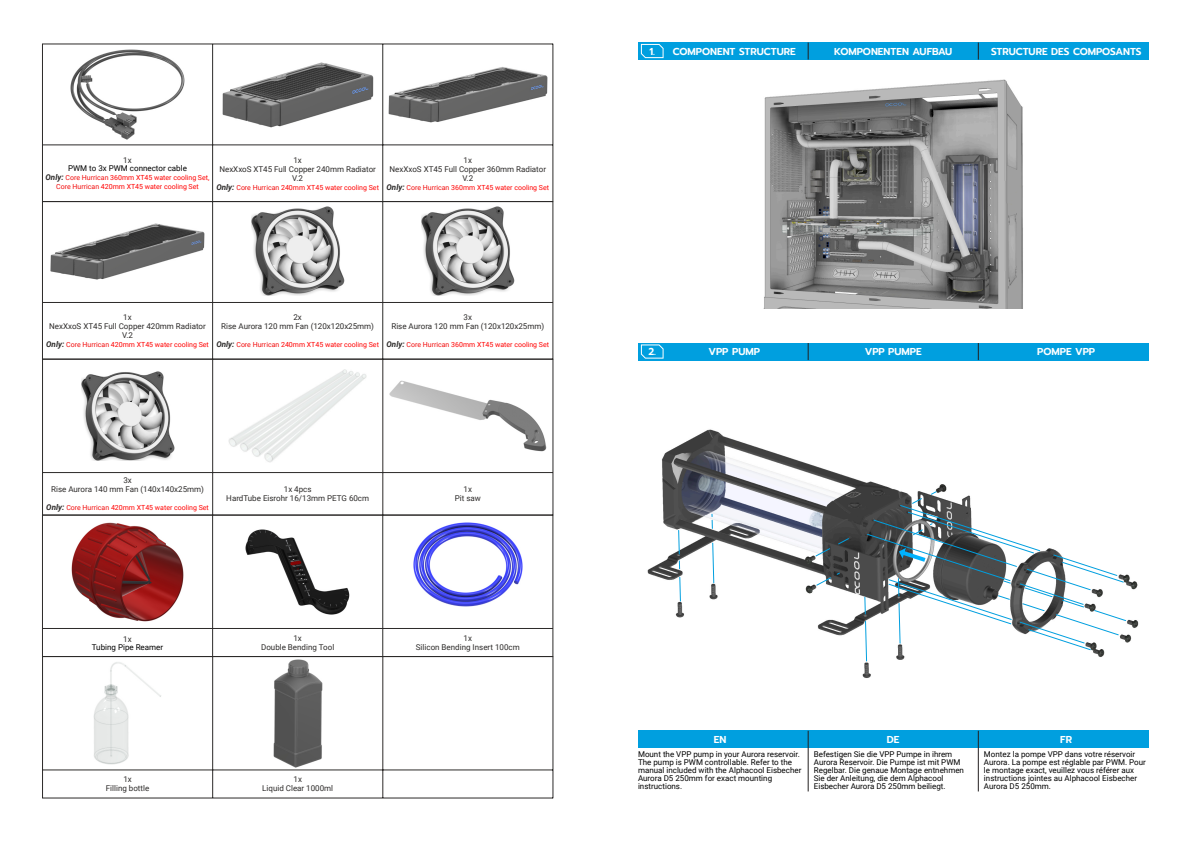
<style>
.page{position:relative;width:1191px;height:842px;background:#fff}
.page>*{position:absolute;margin:0;border:0;box-sizing:border-box;transform-origin:0 0}
.t1{font:600 10px "Prompt";color:#fff}
.t2{font:8px/8px "Roboto";color:#000}
.t3{font:8px/9px "Roboto";color:#2c2a29;text-align:center}
.t4{font:7px/9px "Roboto";color:#f00;text-align:center}
.s1{font-weight:700;font-style:italic;font-size:8px;color:#2c2a29}
.s2{color:#f20d0d}
</style>
<div class="page">
<img style="left:389px;top:67px;width:158px;height:56px">
<img style="left:222px;top:62px;width:151px;height:65px">
<img style="left:51px;top:223px;width:153px;height:56px">
<hr style="left:42px;top:44px;width:1px;height:158px;background:#2c2a29">
<hr style="left:552px;top:44px;width:1px;height:158px;background:#2c2a29">
<hr style="left:212px;top:44px;width:1px;height:158px;background:#2c2a29">
<hr style="left:382px;top:44px;width:1px;height:158px;background:#2c2a29">
<hr style="left:42px;top:44px;width:511px;height:1px;background:#2c2a29">
<hr style="left:42px;top:145px;width:511px;height:1px;background:#2c2a29">
<img style="left:421px;top:206px;width:93px;height:90px">
<img style="left:251px;top:206px;width:93px;height:90px">
<img style="left:81px;top:371px;width:93px;height:89px">
<hr style="left:42px;top:201px;width:1px;height:158px;background:#2c2a29">
<hr style="left:552px;top:201px;width:1px;height:158px;background:#2c2a29">
<hr style="left:212px;top:202px;width:1px;height:157px;background:#2c2a29">
<hr style="left:382px;top:202px;width:1px;height:157px;background:#2c2a29">
<hr style="left:42px;top:201px;width:511px;height:1px;background:#2c2a29">
<hr style="left:42px;top:302px;width:511px;height:1px;background:#2c2a29">
<img style="left:229px;top:370px;width:137px;height:92px">
<hr style="left:42px;top:359px;width:1px;height:156px;background:#2c2a29">
<hr style="left:553px;top:359px;width:1px;height:156px;background:#2c2a29">
<hr style="left:212px;top:359px;width:1px;height:156px;background:#2c2a29">
<hr style="left:382px;top:359px;width:1px;height:156px;background:#2c2a29">
<hr style="left:43px;top:359px;width:510px;height:1px;background:#2c2a29">
<hr style="left:43px;top:472px;width:510px;height:1px;background:#2c2a29">
<img style="left:389px;top:380px;width:157px;height:72px">
<img style="left:71px;top:522px;width:113px;height:99px">
<img style="left:246px;top:529px;width:103px;height:85px">
<img style="left:414px;top:523px;width:108px;height:84px">
<img style="left:93px;top:662px;width:68px;height:103px">
<hr style="left:42px;top:515px;width:1px;height:142px;background:#2c2a29">
<hr style="left:552px;top:515px;width:1px;height:142px;background:#2c2a29">
<hr style="left:212px;top:515px;width:1px;height:141px;background:#2c2a29">
<hr style="left:382px;top:515px;width:1px;height:141px;background:#2c2a29">
<hr style="left:42px;top:515px;width:511px;height:1px;background:#2c2a29">
<hr style="left:42px;top:628px;width:511px;height:1px;background:#2c2a29">
<hr style="left:42px;top:656px;width:1px;height:142px;background:#2c2a29">
<hr style="left:553px;top:656px;width:1px;height:142px;background:#2c2a29">
<hr style="left:212px;top:656px;width:1px;height:142px;background:#2c2a29">
<hr style="left:382px;top:656px;width:1px;height:142px;background:#2c2a29">
<hr style="left:43px;top:656px;width:510px;height:1px;background:#2c2a29">
<hr style="left:43px;top:770px;width:510px;height:1px;background:#2c2a29">
<hr style="left:43px;top:798px;width:510px;height:1px;background:#2c2a29">
<img style="left:273px;top:659px;width:49px;height:108px">
<div style="left:638px;top:43px;width:510px;height:17px;background:#009fdf"></div>
<svg style="left:808px;top:43px;width:1px;height:17px"></svg>
<svg style="left:978px;top:43px;width:1px;height:17px"></svg>
<svg style="left:641px;top:44px;width:22px;height:14px"></svg>
<img style="left:763px;top:80px;width:260px;height:229px">
<img style="left:647px;top:429px;width:492px;height:249px">
<div style="left:638px;top:343px;width:510px;height:17px;background:#009fdf"></div>
<svg style="left:808px;top:343px;width:1px;height:17px"></svg>
<svg style="left:978px;top:343px;width:1px;height:17px"></svg>
<svg style="left:641px;top:344px;width:22px;height:15px"></svg>
<div style="left:638px;top:731px;width:510px;height:17px;background:#009fdf"></div>
<hr style="left:808px;top:731px;width:1px;height:60px;background:#231f20">
<hr style="left:978px;top:731px;width:1px;height:60px;background:#231f20">
<svg style="left:679px;top:576px;width:2px;height:26px"></svg>
<svg style="left:677px;top:529px;width:3px;height:26px"></svg>
<svg style="left:711px;top:542px;width:4px;height:42px"></svg>
<svg style="left:814px;top:547px;width:17px;height:10px"></svg>
<svg style="left:815px;top:572px;width:25px;height:14px"></svg>
<svg style="left:837px;top:537px;width:13px;height:8px"></svg>
<svg style="left:711px;top:514px;width:2px;height:14px"></svg>
<svg style="left:864px;top:490px;width:262px;height:172px"></svg>
<img style="left:71px;top:50px;width:113px;height:89px">
<p class="t3" style="left:219px;top:156px;width:158px">1x<br>NexXxoS XT45 Full Copper 240mm Radiator<br>V.2</p>
<p class="t4" style="left:216px;top:183px;width:164px"><span class="s1">Only:</span> <span class="s2">Core Hurrican</span> 240mm XT45 water cooling Set</p>
<p class="t3" style="left:123px;top:157px;width:10px">1x</p>
<p class="t2" style="left:68px;top:165px;width:120px">PWM to 3x PWM connector cable</p>
<p class="t4" style="left:46px;top:174px;width:165px"><span class="s1">Only:</span> <span class="s2">Core Hurrican</span> 360mm XT45 water cooling Set,<br><span class="s2">Core Hurrican</span> 420mm XT45 water cooling Set</p>
<p class="t3" style="left:389px;top:156px;width:158px">1x<br>NexXxoS XT45 Full Copper 360mm Radiator<br>V.2</p>
<p class="t4" style="left:386px;top:183px;width:164px"><span class="s1">Only:</span> <span class="s2">Core Hurrican</span> 360mm XT45 water cooling Set</p>
<p class="t3" style="left:49px;top:314px;width:158px">1x<br>NexXxoS XT45 Full Copper 420mm Radiator<br>V.2</p>
<p class="t4" style="left:46px;top:341px;width:164px"><span class="s1">Only:</span> <span class="s2">Core Hurrican</span> 420mm XT45 water cooling Set</p>
<p class="t3" style="left:221px;top:314px;width:154px">2x<br>Rise Aurora 120 mm Fan (120x120x25mm)</p>
<p class="t4" style="left:216px;top:341px;width:164px"><span class="s1">Only:</span> <span class="s2">Core Hurrican</span> 240mm XT45 water cooling Set</p>
<p class="t3" style="left:391px;top:314px;width:154px">3x<br>Rise Aurora 120 mm Fan (120x120x25mm)</p>
<p class="t4" style="left:386px;top:341px;width:164px"><span class="s1">Only:</span> <span class="s2">Core Hurrican</span> 360mm XT45 water cooling Set</p>
<p class="t3" style="left:51px;top:477px;width:154px">3x<br>Rise Aurora 140 mm Fan (140x140x25mm)</p>
<p class="t4" style="left:46px;top:504px;width:164px"><span class="s1">Only:</span> <span class="s2">Core Hurrican</span> 420mm XT45 water cooling Set</p>
<p class="t3" style="left:226px;top:486px;width:144px">1x 4pcs<br>HardTube Eisrohr 16/13mm PETG 60cm</p>
<p class="t3" style="left:455px;top:486px;width:28px">1x<br>Pit saw</p>
<p class="t3" style="left:123px;top:635px;width:10px">1x</p>
<p class="t2" style="left:92px;top:643px;width:73px">Tubing Pipe Reamer</p>
<p class="t3" style="left:261px;top:634px;width:75px">1x<br>Double Bending Tool</p>
<p class="t3" style="left:416px;top:634px;width:105px">1x<br>Silicon Bending Insert 100cm</p>
<p class="t3" style="left:106px;top:776px;width:45px">1x<br>Filling bottle</p>
<p class="t3" style="left:262px;top:776px;width:72px">1x<br>Liquid Clear 1000ml</p>
<p class="t1" style="left:649px;top:47px;width:148px">1. COMPONENT STRUCTURE</p>
<p class="t1" style="left:834px;top:47px;width:120px">KOMPONENTEN AUFBAU</p>
<p class="t1" style="left:991px;top:47px;width:152px">STRUCTURE DES COMPOSANTS</p>
<p class="t1" style="left:648px;top:348px;width:9px">2.</p>
<p class="t1" style="left:708px;top:348px;width:53px">VPP PUMP</p>
<p class="t1" style="left:864px;top:348px;width:59px">VPP PUMPE</p>
<p class="t1" style="left:1037px;top:348px;width:59px">POMPE VPP</p>
<p class="t1" style="left:714px;top:735px;width:14px">EN</p>
<p class="t1" style="left:887px;top:735px;width:14px">DE</p>
<p class="t1" style="left:1060px;top:735px;width:13px">FR</p>
<p class="t2" style="left:638px;top:751px;width:165px">Mount the VPP pump in your Aurora reservoir.<br>The pump is PWM controllable. Refer to the manual included with the Alphacool Eisbecher Aurora D5 250mm for exact mounting instructions.</p>
<p class="t2" style="left:814px;top:751px;width:152px">Befestigen Sie die VPP Pumpe in ihrem Aurora Reservoir. Die Pumpe ist mit PWM Regelbar. Die genaue Montage entnehmen Sie der Anleitung, die dem Alphacool Eisbecher Aurora D5 250mm beiliegt.</p>
<p class="t2" style="left:984px;top:751px;width:163px">Montez la pompe VPP dans votre réservoir Aurora. La pompe est réglable par PWM. Pour le montage exact, veuillez vous référer aux instructions jointes au Alphacool Eisbecher Aurora D5 250mm.</p>
</div>
